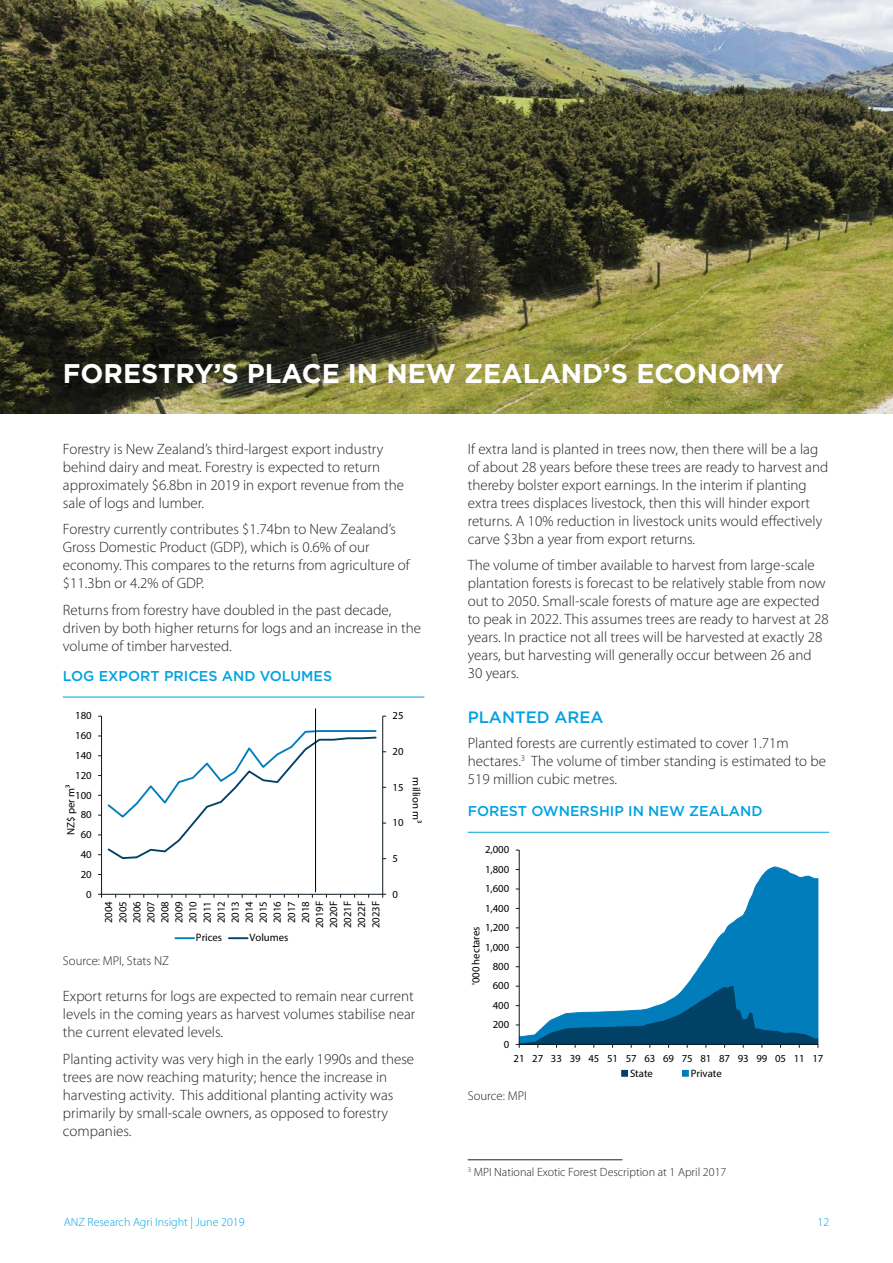
<style>
.page{position:relative;width:893px;height:1263px;background:#fff}
.page>*{position:absolute;margin:0;border:0;box-sizing:border-box;transform-origin:0 0}
._15_Factsheet_Contac{font:700 27px "Gotham";color:#fff}
._15_Broch_Body_9_11{font:500 16.5px "Gotham";color:#00a2e1}
._15_Broch_Body_9_11-2{font:300 15px/18px "Myriad Pro";color:#231f20}
._15_Broch_Body_9_11-3{font:500 14.25px "Gotham";color:#00a2e1}
._15_Broch_Footnote_C{font:300 12.75px "Myriad Pro";color:#231f20}
._15_Broch_Body_9_11-4{font:300 12px "Myriad Pro";color:#231f20}
.t1{font:300 12px "Myriad Pro";color:#00a2e1}
.t2{font:10.8px/14.1px "Myriad Pro";color:#000;text-align:center}
</style>
<div class="page">
<hr style="left:382px;top:716px;width:1px;height:178px;background:#0c1920">
<hr style="left:101px;top:716px;width:1px;height:178px;background:#0c1920">
<hr style="left:102px;top:894px;width:281px;height:1px;background:#0c1920">
<svg style="left:98px;top:729px;width:288px;height:131px"></svg>
<svg style="left:175px;top:937px;width:19px;height:2px"></svg>
<svg style="left:229px;top:937px;width:19px;height:2px"></svg>
<hr style="left:315px;top:708px;width:1px;height:184px;background:#000">
<hr style="left:63px;top:697px;width:361px;height:1px;background:#00a2e1">
<hr style="left:519px;top:850px;width:1px;height:194px;background:#0c1920">
<svg style="left:516px;top:866px;width:303px;height:182px"></svg>
<div style="left:621px;top:1070px;width:7px;height:6px;border:1px solid #004165"></div>
<div style="left:682px;top:1070px;width:7px;height:6px;border:1px solid #007dba"></div>
<hr style="left:468px;top:832px;width:361px;height:1px;background:#00a2e1">
<hr style="left:468px;top:1159px;width:154px;height:1px;background:#231f20">
<img style="left:0;top:0;width:893px;height:413px">
<p class="_15_Factsheet_Contac" style="left:63px;top:356px;width:722px">FORESTRY’S PLACE IN NEW ZEALAND’S ECONOMY</p>
<p class="_15_Broch_Body_9_11-2" style="left:63px;top:439px;width:343px">Forestry is New Zealand’s third-largest export industry behind dairy and meat. Forestry is expected to return approximately $6.8bn in 2019 in export revenue from the sale of logs and lumber.</p>
<p class="_15_Broch_Body_9_11-2" style="left:63px;top:520px;width:348px">Forestry currently contributes $1.74bn to New Zealand’s Gross Domestic Product (GDP), which is 0.6% of our economy. This compares to the returns from agriculture of $11.3bn or 4.2% of GDP.</p>
<p class="_15_Broch_Body_9_11-2" style="left:63px;top:600px;width:360px">Returns from forestry have doubled in the past decade, driven by both higher returns for logs and an increase in the volume of timber harvested.</p>
<p class="_15_Broch_Body_9_11-3" style="left:63px;top:667px;width:271px">LOG EXPORT PRICES AND VOLUMES</p>
<p class="t2" style="left:75px;top:708px;width:18px">180</p>
<p class="t2" style="left:75px;top:728px;width:18px">160</p>
<p class="t2" style="left:75px;top:748px;width:18px">140</p>
<p class="t2" style="left:75px;top:768px;width:18px">120</p>
<p class="t2" style="left:64px;top:835px;width:52px;rotate:-90deg">NZ$ per m³</p>
<p class="t2" style="left:75px;top:788px;width:18px">100</p>
<p class="t2" style="left:81px;top:807px;width:13px">80</p>
<p class="t2" style="left:81px;top:827px;width:13px">60</p>
<p class="t2" style="left:81px;top:847px;width:13px">40</p>
<p class="t2" style="left:81px;top:867px;width:13px">20</p>
<p class="t2" style="left:86px;top:887px;width:7px">0</p>
<p class="t2" style="left:101px;top:928px;width:29px;rotate:-90deg">2004<br>2005<br>2006<br>2007<br>2008<br>2009<br>2010<br>2011<br>2012<br>2013<br>2014<br>2015<br>2016<br>2017<br>2018<br>2019F<br>2020F<br>2021F<br>2022F<br>2023F</p>
<p class="t2" style="left:196px;top:931px;width:28px">Prices</p>
<p class="t2" style="left:249px;top:931px;width:40px">Volumes</p>
<p class="_15_Broch_Footnote_C" style="left:63px;top:953px;width:108px">Source: MPI, Stats NZ</p>
<p class="t2" style="left:392px;top:708px;width:13px">25</p>
<p class="t2" style="left:392px;top:744px;width:13px">20</p>
<p class="t2" style="left:392px;top:780px;width:13px">15</p>
<p class="t2" style="left:392px;top:815px;width:13px">10</p>
<p class="t2" style="left:424px;top:777px;width:47px;rotate:90deg">million m³</p>
<p class="t2" style="left:392px;top:851px;width:7px">5</p>
<p class="t2" style="left:392px;top:887px;width:7px">0</p>
<p class="_15_Broch_Body_9_11-2" style="left:63px;top:987px;width:354px;text-align:justify">Export returns for logs are expected to remain near current levels in the coming years as harvest volumes stabilise near the current elevated levels.</p>
<p class="_15_Broch_Body_9_11-2" style="left:63px;top:1049px;width:353px">Planting activity was very high in the early 1990s and these trees are now reaching maturity; hence the increase in harvesting activity. This additional planting activity was primarily by small-scale owners, as opposed to forestry companies.</p>
<p class="_15_Broch_Body_9_11-2" style="left:468px;top:439px;width:362px">If extra land is planted in trees now, then there will be a lag of about 28 years before these trees are ready to harvest and thereby bolster export earnings. In the interim if planting extra trees displaces livestock, then this will hinder export returns. A 10% reduction in livestock units would effectively carve $3bn a year from export returns.</p>
<p class="_15_Broch_Body_9_11-2" style="left:468px;top:556px;width:362px">The volume of timber available to harvest from large-scale plantation forests is forecast to be relatively stable from now out to 2050. Small-scale forests of mature age are expected to peak in 2022. This assumes trees are ready to harvest at 28 years. In practice not all trees will be harvested at exactly 28 years, but harvesting will generally occur between 26 and 30 years.</p>
<p class="_15_Broch_Body_9_11" style="left:468px;top:707px;width:137px">PLANTED AREA</p>
<p class="_15_Broch_Body_9_11-2" style="left:468px;top:733px;width:360px">Planted forests are currently estimated to cover 1.71m hectares.<sup>3</sup> The volume of timber standing is estimated to be<br>519 million cubic metres.</p>
<p class="_15_Broch_Body_9_11-3" style="left:468px;top:802px;width:296px">FOREST OWNERSHIP IN NEW ZEALAND</p>
<p class="t2" style="left:485px;top:842px;width:26px">2,000</p>
<p class="t2" style="left:485px;top:862px;width:26px">1,800</p>
<p class="t2" style="left:485px;top:881px;width:26px">1,600</p>
<p class="t2" style="left:485px;top:901px;width:26px">1,400</p>
<p class="t2" style="left:485px;top:920px;width:26px">1,200</p>
<p class="t2" style="left:469px;top:985px;width:60px;rotate:-90deg">'000 hectares</p>
<p class="t2" style="left:485px;top:940px;width:26px">1,000</p>
<p class="t2" style="left:493px;top:959px;width:18px">800</p>
<p class="t2" style="left:493px;top:978px;width:18px">600</p>
<p class="t2" style="left:493px;top:998px;width:18px">400</p>
<p class="t2" style="left:493px;top:1017px;width:18px">200</p>
<p class="t2" style="left:504px;top:1037px;width:7px">0</p>
<p class="t2" style="left:514px;top:1051px;width:311px">21 27 33 39 45 51 57 63 69 75 81 87 93 99 05 11 17</p>
<p class="_15_Broch_Footnote_C" style="left:468px;top:1088px;width:61px">Source: MPI</p>
<p class="t2" style="left:630px;top:1066px;width:24px">State</p>
<p class="t2" style="left:691px;top:1066px;width:33px">Private</p>
<p class="_15_Broch_Body_9_11-4" style="left:468px;top:1165px;width:260px"><sup>3</sup> MPI National Exotic Forest Description at 1 April 2017</p>
<p class="t1" style="left:64px;top:1215px;width:182px">ANZ Research Agri Insight | June 2019</p>
<p class="t1" style="left:817px;top:1215px;width:13px">12</p>
</div>
